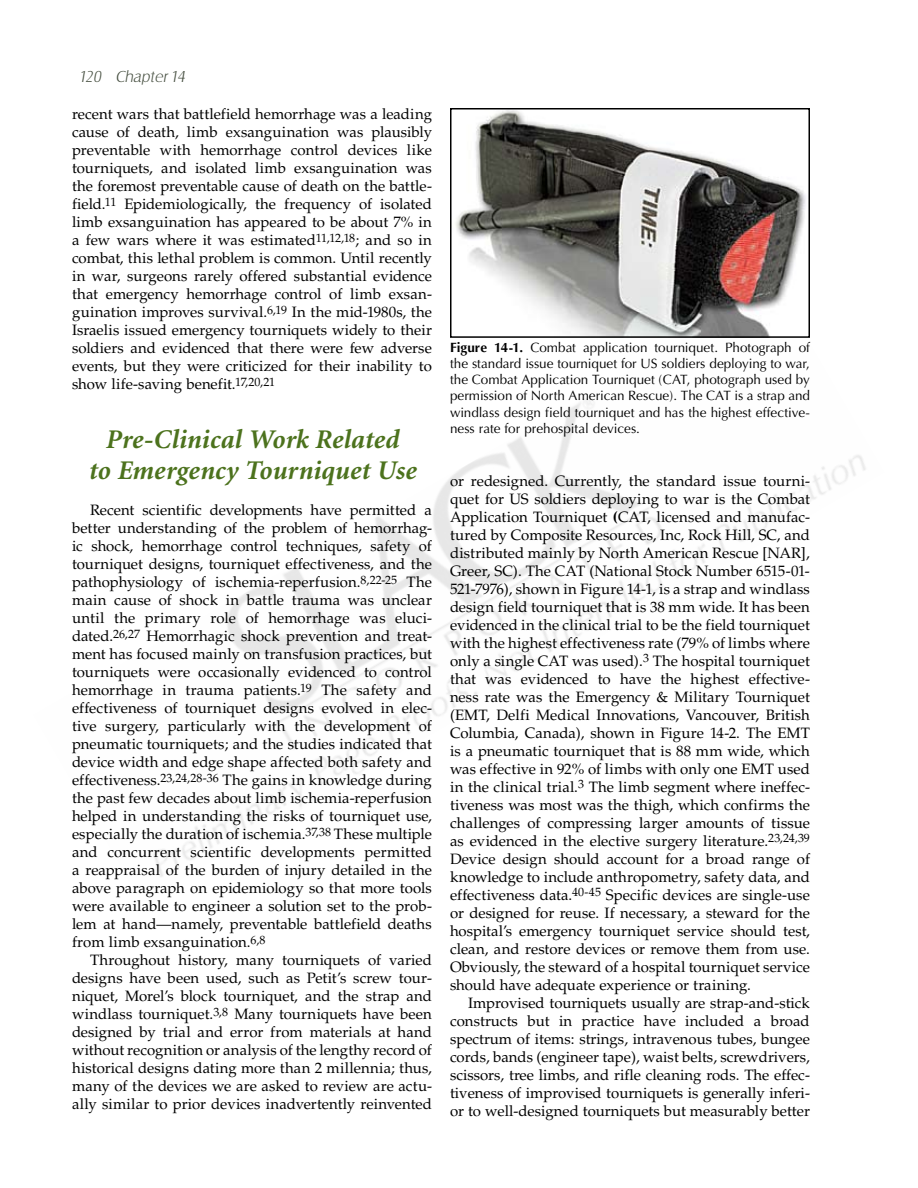
<style>
.page{position:relative;width:918px;height:1188px;background:#fff}
.page>*{position:absolute;margin:0;border:0;box-sizing:border-box;transform-origin:0 0}
.t1{font:italic 700 27px/31.5px "Minion";color:#4c721d;text-align:center}
.t2{font:16.5px "Castle Lt Ial";color:#444d3e}
.t3{font:15px/18px "Palatino";color:#000;text-align:justify}
.t4{font:13.5px/16.2px "Optima";color:#000;text-align:justify}
.s1{font-weight:700}
</style>
<div class="page">
<img style="left:153px;top:398px;width:713px;height:479px">
<img style="left:455px;top:111px;width:351px;height:224px">
<div style="left:450px;top:108px;width:360px;height:230px;border:2px solid #000"></div>
<p class="t2" style="left:80px;top:67px;width:107px">120 Chapter 14</p>
<p class="t3" style="left:72px;top:106px;width:362px">recent wars that battlefield hemorrhage was a leading cause of death, limb exsanguination was plausibly preventable with hemorrhage control devices like tourniquets, and isolated limb exsanguination was the foremost preventable cause of death on the battle&shy;field.<sup>11</sup> Epidemiologically, the frequency of isolated limb exsanguination has appeared to be about 7% in a few wars where it was estimated<sup>11,12,18</sup>; and so in combat, this lethal problem is common. Until recently in war, surgeons rarely offered substantial evidence that emergency hemorrhage control of limb exsan&shy;guination improves survival.<sup>6,19</sup> In the mid-1980s, the Israelis issued emergency tourniquets widely to their soldiers and evidenced that there were few adverse events, but they were criticized for their inability to show life-saving benefit.<sup>17,20,21</sup></p>
<h1 class="t1" style="left:88px;top:424px;width:329px">Pre-Clinical Work Related<br>to Emergency Tourniquet Use</h1>
<p class="t3" style="left:72px;top:502px;width:362px;text-indent:18px">Recent scientific developments have permitted a better understanding of the problem of hemorrhag&shy;ic shock, hemorrhage control techniques, safety of tourniquet designs, tourniquet effectiveness, and the pathophysiology of ischemia-reperfusion.<sup>8,22-25</sup> The main cause of shock in battle trauma was unclear until the primary role of hemorrhage was eluci&shy;dated.<sup>26,27</sup> Hemorrhagic shock prevention and treat&shy;ment has focused mainly on transfusion practices, but tourniquets were occasionally evidenced to control hemorrhage in trauma patients.<sup>19</sup> The safety and effectiveness of tourniquet designs evolved in elec&shy;tive surgery, particularly with the development of pneumatic tourniquets; and the studies indicated that device width and edge shape affected both safety and effectiveness.<sup>23,24,28-36</sup> The gains in knowledge during the past few decades about limb ischemia-reperfusion helped in understanding the risks of tourniquet use, especially the duration of ischemia.<sup>37,38</sup> These multiple and concurrent scientific developments permitted a reappraisal of the burden of injury detailed in the above paragraph on epidemiology so that more tools were available to engineer a solution set to the prob&shy;lem at hand—namely, preventable battlefield deaths from limb exsanguination.<sup>6,8</sup></p>
<p class="t3" style="left:72px;top:952px;width:362px;text-indent:18px">Throughout history, many tourniquets of varied designs have been used, such as Petit’s screw tour&shy;niquet, Morel’s block tourniquet, and the strap and windlass tourniquet.<sup>3,8</sup> Many tourniquets have been designed by trial and error from materials at hand without recognition or analysis of the lengthy record of historical designs dating more than 2 millennia; thus, many of the devices we are asked to review are actu&shy;ally similar to prior devices inadvertently reinvented</p>
<p class="t4" style="left:450px;top:339px;width:362px"><span class="s1">Figure 14-1.</span> Combat application tourniquet. Photograph of the standard issue tourniquet for US soldiers deploying to war, the Combat Application Tourniquet (CAT, photograph used by permission of North American Rescue). The CAT is a strap and windlass design field tourniquet and has the highest effective&shy;ness rate for prehospital devices.</p>
<p class="t3" style="left:450px;top:472px;width:362px">or redesigned. Currently, the standard issue tourni&shy;quet for US soldiers deploying to war is the Combat Application Tourniquet <span class="s1">(</span>CAT, licensed and manufac&shy;tured by Composite Resources, Inc, Rock Hill, SC, and distributed mainly by North American Rescue [NAR], Greer, SC). The CAT (National Stock Number 6515-01- 521-7976), shown in Figure 14-1, is a strap and windlass design field tourniquet that is 38 mm wide. It has been evidenced in the clinical trial to be the field tourniquet with the highest effectiveness rate (79% of limbs where only a single CAT was used).<sup>3</sup> The hospital tourniquet that was evidenced to have the highest effective&shy;ness rate was the Emergency &amp; Military Tourniquet (EMT, Delfi Medical Innovations, Vancouver, British Columbia, Canada), shown in Figure 14-2. The EMT is a pneumatic tourniquet that is 88 mm wide, which was effective in 92% of limbs with only one EMT used in the clinical trial.<sup>3</sup> The limb segment where ineffec&shy;tiveness was most was the thigh, which confirms the challenges of compressing larger amounts of tissue as evidenced in the elective surgery literature.<sup>23,24,39<br></sup>Device design should account for a broad range of knowledge to include anthropometry, safety data, and effectiveness data.<sup>40-45</sup> Specific devices are single-use or designed for reuse. If necessary, a steward for the hospital’s emergency tourniquet service should test, clean, and restore devices or remove them from use.<br>Obviously, the steward of a hospital tourniquet service should have adequate experience or training.</p>
<p class="t3" style="left:450px;top:994px;width:361px;text-indent:18px">Improvised tourniquets usually are strap-and-stick constructs but in practice have included a broad spectrum of items: strings, intravenous tubes, bungee cords, bands (engineer tape), waist belts, screwdrivers, scissors, tree limbs, and rifle cleaning rods. The effec&shy;tiveness of improvised tourniquets is generally inferi&shy;or to well-designed tourniquets but measurably better</p>
</div>
